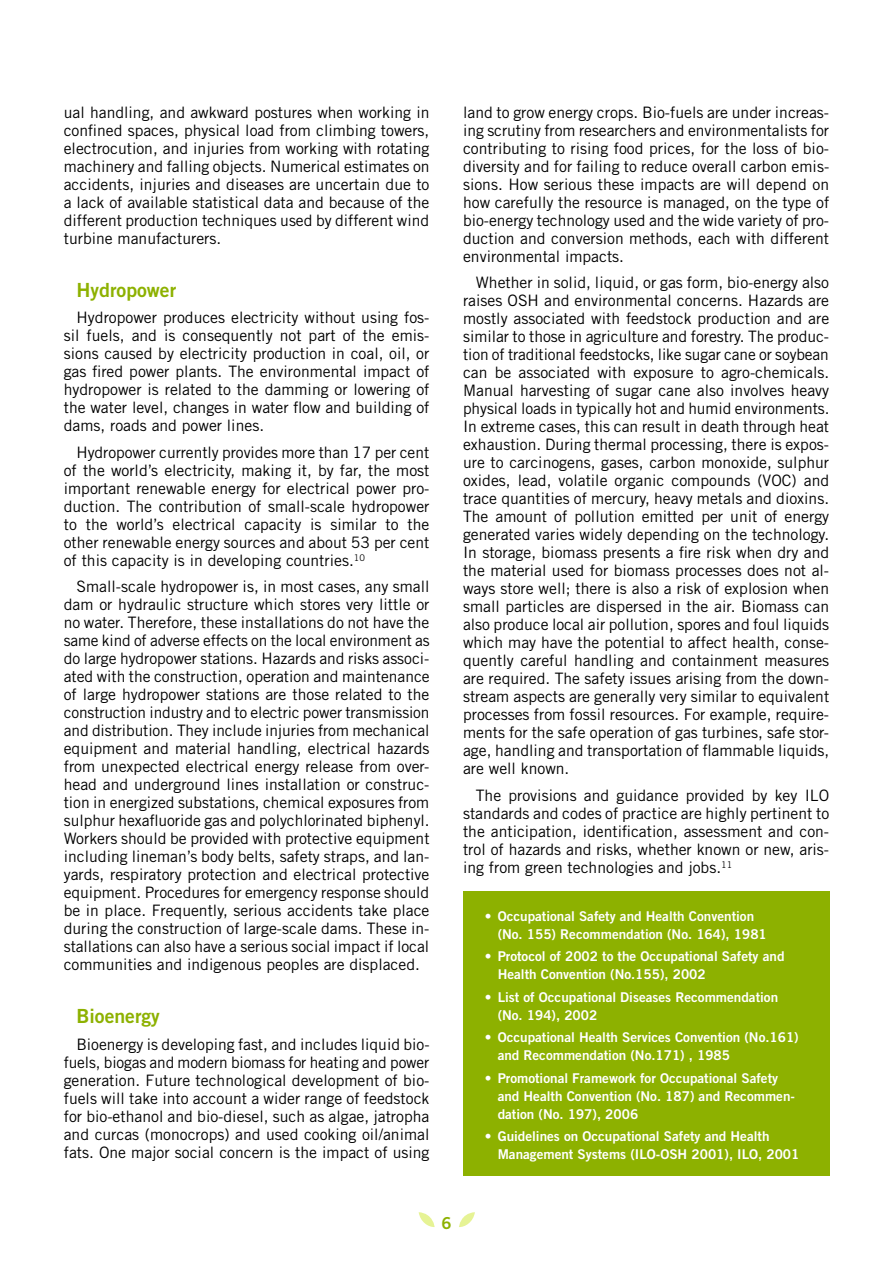
<style>
.page{position:relative;width:893px;height:1263px;background:#fff}
.page>*{position:absolute;margin:0;border:0;box-sizing:border-box;transform-origin:0 0}
.t1{font:19.5px "Trade Gothic LT Std Bd 2";color:#8db100}
.t2{font:16.5px "Trade Gothic LT Std Bd 2";color:#8db100}
.t3{font:15.75px/18px "Trade Gothic LT Std";color:#000;text-align:justify}
.t4{font:13.5px/18px "Trade Gothic LT Std Bd 2";color:#fff}
</style>
<div class="page">
<svg style="left:419px;top:1212px;width:16px;height:15px"></svg>
<svg style="left:459px;top:1212px;width:16px;height:15px"></svg>
<div style="left:464px;top:891px;width:366px;height:285px;background:#8db100"></div>
<p class="t3" style="left:64px;top:103px;width:367px">ual handling, and awkward postures when working in confined spaces, physical load from climbing towers, electrocution, and injuries from working with rotating machinery and falling objects. Numerical estimates on accidents, injuries and diseases are uncertain due to a lack of available statistical data and because of the different production techniques used by different wind turbine manufacturers.</p>
<p class="t1" style="left:77px;top:278px;width:101px">Hydropower</p>
<p class="t3" style="left:64px;top:308px;width:367px;text-indent:13px">Hydropower produces electricity without using fos&shy;sil fuels, and is consequently not part of the emis&shy;sions caused by electricity production in coal, oil, or gas fired power plants. The environmental impact of hydropower is related to the damming or lowering of the water level, changes in water flow and building of dams, roads and power lines.</p>
<p class="t3" style="left:64px;top:443px;width:367px;text-indent:13px">Hydropower currently provides more than 17 per cent of the world’s electricity, making it, by far, the most important renewable energy for electrical power pro&shy;duction. The contribution of small-scale hydropower to the world’s electrical capacity is similar to the other renewable energy sources and about 53 per cent of this capacity is in developing countries.<sup>10</sup></p>
<p class="t3" style="left:64px;top:577px;width:367px;text-indent:13px">Small-scale hydropower is, in most cases, any small dam or hydraulic structure which stores very little or no water. Therefore, these installations do not have the same kind of adverse effects on the local environment as do large hydropower stations. Hazards and risks associ&shy;ated with the construction, operation and maintenance of large hydropower stations are those related to the construction industry and to electric power transmission and distribution. They include injuries from mechanical equipment and material handling, electrical hazards from unexpected electrical energy release from over&shy;head and underground lines installation or construc&shy;tion in energized substations, chemical exposures from sulphur hexafluoride gas and polychlorinated biphenyl.<br>Workers should be provided with protective equipment including lineman’s body belts, safety straps, and lan&shy;yards, respiratory protection and electrical protective equipment. Procedures for emergency response should be in place. Frequently, serious accidents take place during the construction of large-scale dams. These in&shy;stallations can also have a serious social impact if local communities and indigenous peoples are displaced.</p>
<p class="t1" style="left:77px;top:1004px;width:85px">Bioenergy</p>
<p class="t3" style="left:64px;top:1035px;width:367px;text-indent:13px">Bioenergy is developing fast, and includes liquid bio&shy;fuels, biogas and modern biomass for heating and power generation. Future technological development of bio&shy;fuels will take into account a wider range of feedstock for bio-ethanol and bio-diesel, such as algae, jatropha and curcas (monocrops) and used cooking oil/animal fats. One major social concern is the impact of using</p>
<p class="t3" style="left:463px;top:103px;width:368px">land to grow energy crops. Bio-fuels are under increas&shy;ing scrutiny from researchers and environmentalists for contributing to rising food prices, for the loss of bio&shy;diversity and for failing to reduce overall carbon emis&shy;sions. How serious these impacts are will depend on how carefully the resource is managed, on the type of bio-energy technology used and the wide variety of pro&shy;duction and conversion methods, each with different environmental impacts.</p>
<p class="t3" style="left:463px;top:273px;width:368px;text-indent:13px">Whether in solid, liquid, or gas form, bio-energy also raises OSH and environmental concerns. Hazards are mostly associated with feedstock production and are similar to those in agriculture and forestry. The produc&shy;tion of traditional feedstocks, like sugar cane or soybean can be associated with exposure to agro-chemicals.<br>Manual harvesting of sugar cane also involves heavy physical loads in typically hot and humid environments.<br>In extreme cases, this can result in death through heat exhaustion. During thermal processing, there is expos&shy;ure to carcinogens, gases, carbon monoxide, sulphur oxides, lead, volatile organic compounds (VOC) and trace quantities of mercury, heavy metals and dioxins.<br>The amount of pollution emitted per unit of energy generated varies widely depending on the technology.<br>In storage, biomass presents a fire risk when dry and the material used for biomass processes does not al&shy;ways store well; there is also a risk of explosion when small particles are dispersed in the air. Biomass can also produce local air pollution, spores and foul liquids which may have the potential to affect health, conse&shy;quently careful handling and containment measures are required. The safety issues arising from the down&shy;stream aspects are generally very similar to equivalent processes from fossil resources. For example, require&shy;ments for the safe operation of gas turbines, safe stor&shy;age, handling and transportation of flammable liquids, are well known.</p>
<p class="t3" style="left:463px;top:786px;width:368px;text-indent:13px">The provisions and guidance provided by key ILO standards and codes of practice are highly pertinent to the anticipation, identification, assessment and con&shy;trol of hazards and risks, whether known or new, aris&shy;ing from green technologies and jobs.<sup>11</sup></p>
<p class="t4" style="left:498px;top:907px;width:271px;text-indent:-13px">• Occupational Safety and Health Convention (No. 155) Recommendation (No. 164), 1981</p>
<p class="t4" style="left:498px;top:947px;width:288px;text-indent:-13px">• Protocol of 2002 to the Occupational Safety and<br>Health Convention (No.155), 2002</p>
<p class="t4" style="left:498px;top:988px;width:282px;text-indent:-13px">• List of Occupational Diseases Recommendation (No. 194), 2002</p>
<p class="t4" style="left:498px;top:1028px;width:303px;text-indent:-13px">• Occupational Health Services Convention (No.161) and Recommendation (No.171) , 1985</p>
<p class="t4" style="left:498px;top:1069px;width:299px;text-indent:-13px">• Promotional Framework for Occupational Safety and Health Convention (No. 187) and Recommen&shy;dation (No. 197), 2006</p>
<p class="t4" style="left:498px;top:1127px;width:303px;text-indent:-13px">• Guidelines on Occupational Safety and Health<br>Management Systems (ILO-OSH 2001), ILO, 2001</p>
<p class="t2" style="left:441px;top:1213px;width:12px">6</p>
</div>
